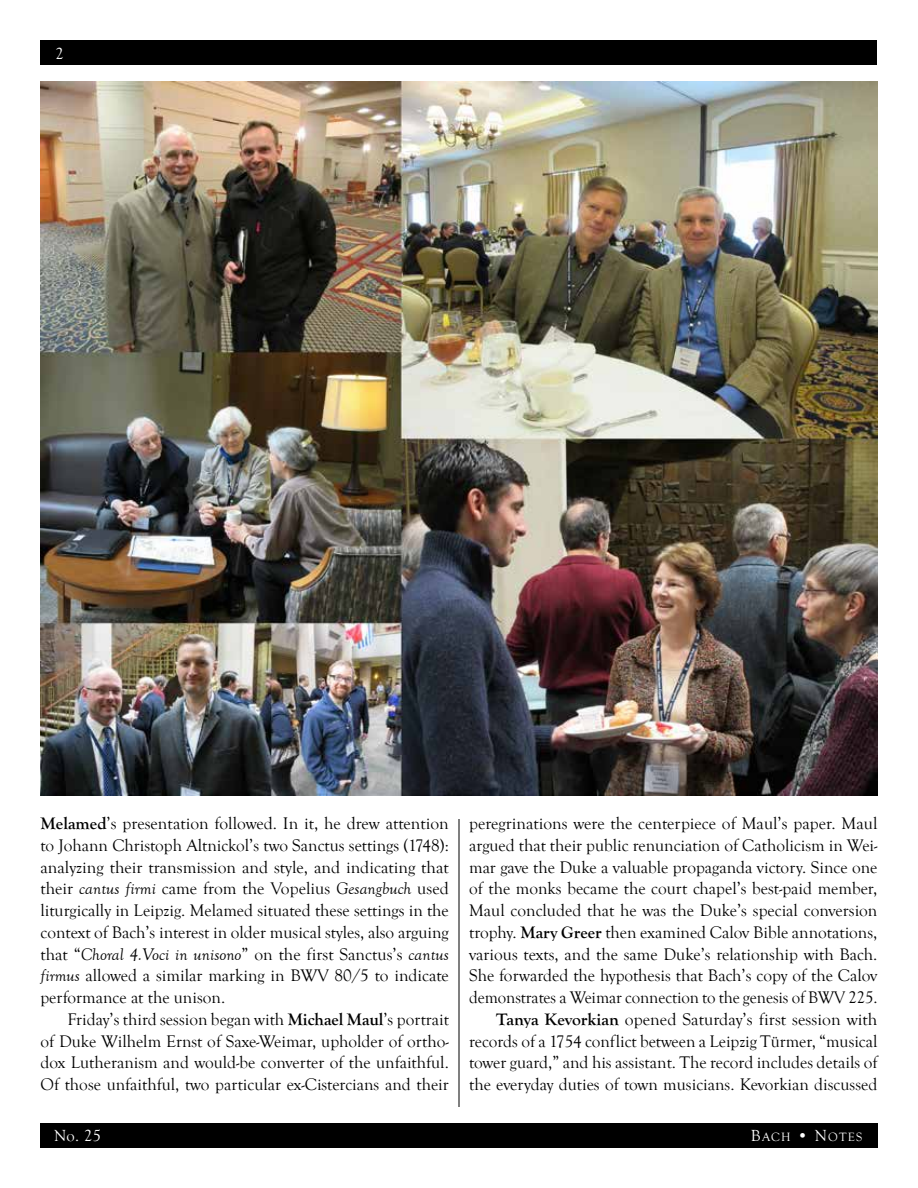
<style>
.page{position:relative;width:918px;height:1188px;background:#fff}
.page>*{position:absolute;margin:0;border:0;box-sizing:border-box;transform-origin:0 0}
.t1{font:17.25px/21.8px "Goudy Old Style T";color:#000;text-align:justify}
.t2{font:16.5px "Goudy Old Style T";color:#fff}
.t3{font:12.3px "Goudy Old Style T";letter-spacing:.1em;color:#fff}
.s1{font-weight:700}
.s2{font-style:italic}
.s3{font-size:16.5px}
</style>
<div class="page">
<div style="left:40px;top:1123px;width:837px;height:25px;background:#000"></div>
<div style="left:40px;top:40px;width:838px;height:25px;background:#000"></div>
<hr style="left:459px;top:819px;width:1px;height:288px;background:#000">
<img style="left:40px;top:81px;width:837px;height:715px">
<p class="t2" style="left:56px;top:44px;width:10px">2</p>
<p class="t1" style="left:40px;top:813px;width:410px"><span class="s1">Melamed</span>’s presentation followed. In it, he drew attention to Johann Christoph Altnickol’s two Sanctus settings (1748): analyzing their transmission and style, and indicating that their <span class="s2">cantus firmi</span> came from the Vopelius <span class="s2">Gesangbuch</span> used liturgically in Leipzig. Melamed situated these settings in the context of Bach’s interest in older musical styles, also arguing that “<span class="s2">Choral 4.Voci in unisono</span>” on the first Sanctus’s <span class="s2">cantus firmus</span> allowed a similar marking in BWV 80/5 to indicate performance at the unison.</p>
<p class="t1" style="left:40px;top:1009px;width:410px;text-indent:27px">Friday’s third session began with <span class="s1">Michael Maul</span>’s portrait of Duke Wilhelm Ernst of Saxe-Weimar, upholder of ortho&shy;dox Lutheranism and would-be converter of the unfaithful.<br>Of those unfaithful, two particular ex-Cistercians and their</p>
<p class="t1" style="left:469px;top:813px;width:410px;text-align:right">peregrinations were the centerpiece of Maul’s paper. Maul argued that their public renunciation of Catholicism in Wei&shy;mar gave the Duke a valuable propaganda victory. Since one of the monks became the court chapel’s best-paid member, Maul concluded that he was the Duke’s special conversion trophy. <span class="s1">Mary Greer</span> then examined Calov Bible annotations, various texts, and the same Duke’s relationship with Bach.<br>She forwarded the hypothesis that Bach’s copy of the Calov demonstrates a Weimar connection to the genesis of BWV 225.<br><span class="s1">Tanya Kevorkian</span> opened Saturday’s first session with records of a 1754 conflict between a Leipzig Türmer, “musical tower guard,” and his assistant. The record includes details of the everyday duties of town musicians. Kevorkian discussed</p>
<p class="t2" style="left:54px;top:1127px;width:48px">No. 25</p>
<p class="t3" style="left:751px;top:1130px;width:113px"><span class="s3">B</span>ACH <span class="s3">• N</span>OTES</p>
</div>
